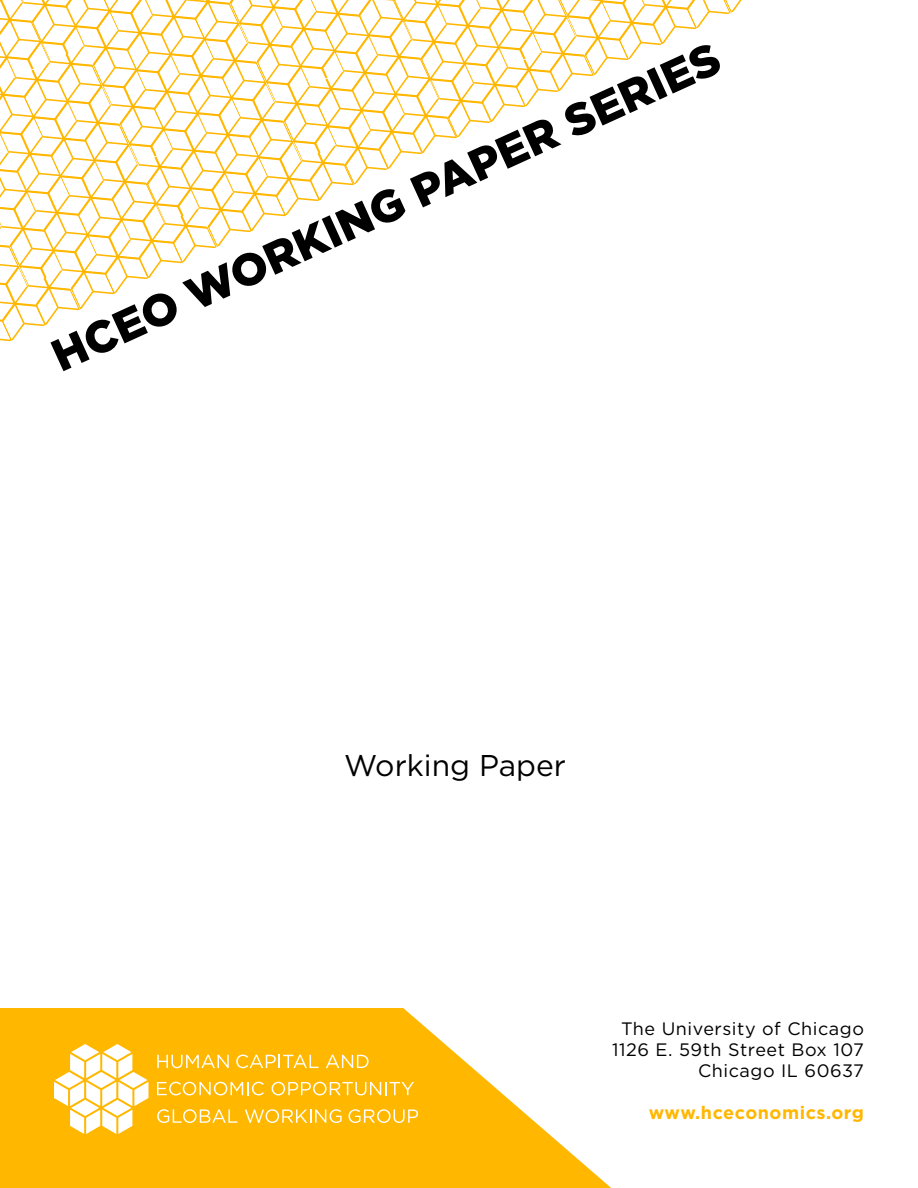
<style>
.page{position:relative;width:918px;height:1188px;background:#fff}
.page>*{position:absolute;margin:0;border:0;box-sizing:border-box;transform-origin:0 0}
.t1{font:900 45px "Gotham";color:#000}
.t2{font:30px "Gotham";color:#000}
.t3{font:18px/21px "Gotham";letter-spacing:.03em;color:#000;text-align:right}
.t4{font:700 18px "Gotham";letter-spacing:.03em;color:#ffb700}
</style>
<div class="page">
<svg style="left:0;top:1008px;width:611px;height:180px;fill:#ffb700"></svg>
<svg style="left:0;top:0;width:742px;height:342px"></svg>
<svg style="left:157px;top:1055px;width:72px;height:13px"></svg>
<svg style="left:236px;top:1055px;width:83px;height:13px"></svg>
<svg style="left:326px;top:1055px;width:43px;height:13px"></svg>
<svg style="left:157px;top:1082px;width:107px;height:13px"></svg>
<svg style="left:272px;top:1082px;width:142px;height:13px;background:#ffc942"></svg>
<svg style="left:157px;top:1109px;width:80px;height:14px"></svg>
<svg style="left:245px;top:1109px;width:97px;height:14px"></svg>
<svg style="left:348px;top:1109px;width:70px;height:14px"></svg>
<svg style="left:54px;top:1044px;width:94px;height:90px"></svg>
<h1 class="t1" style="left:43px;top:333px;width:730px;rotate:-25deg">HCEO WORKING PAPER SERIES</h1>
<h2 class="t2" style="left:344px;top:747px;width:224px">Working Paper</h2>
<p class="t3" style="left:612px;top:1018px;width:253px">The University of Chicago<br>1126 E. 59th Street Box 107<br>Chicago IL 60637</p>
<p class="t4" style="left:649px;top:1101px;width:217px">www.hceconomics.org</p>
</div>
